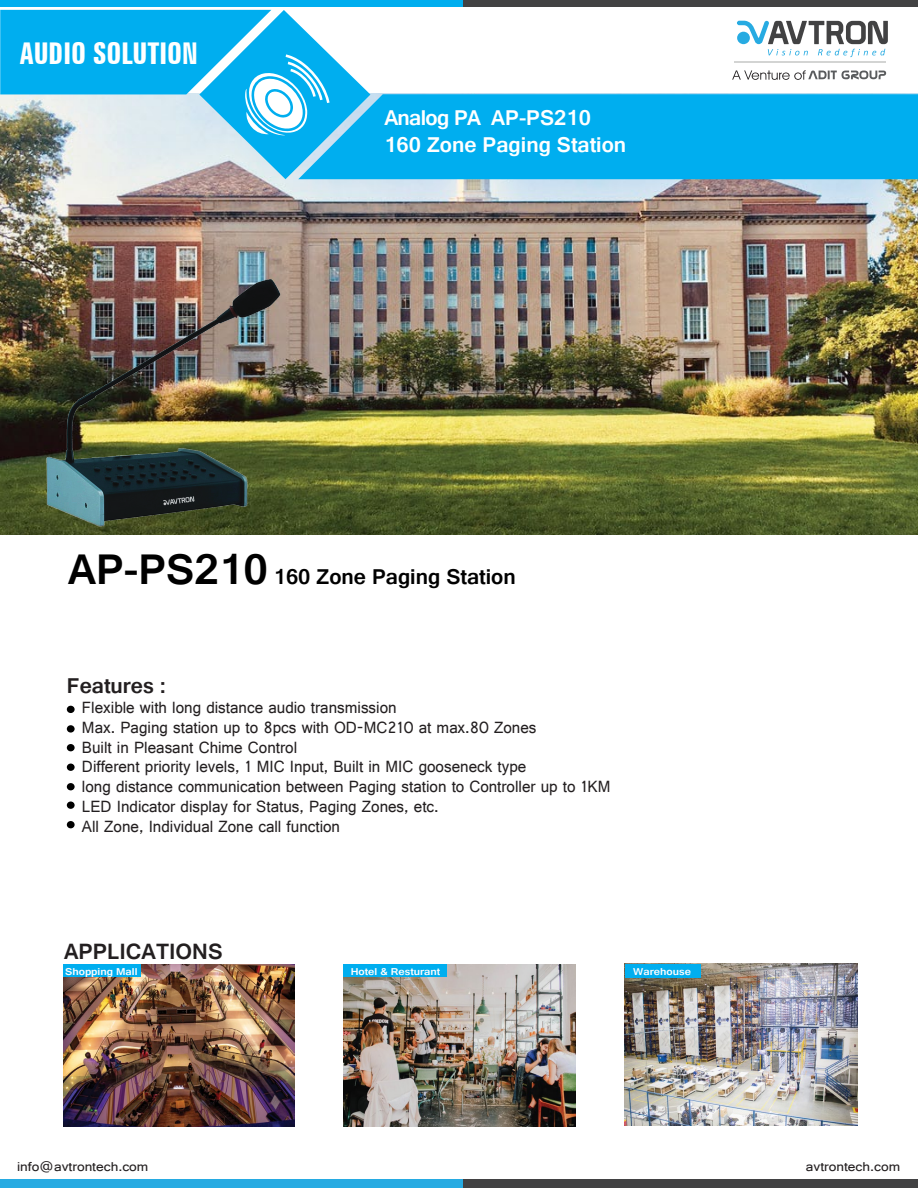
<style>
.page{position:relative;width:918px;height:1188px;background:#fff}
.page>*{position:absolute;margin:0;border:0;box-sizing:border-box;transform-origin:0 0}
.t1{font:700 extra-condensed 30px "Zurich BT";color:#fff}
.t2{font:700 23.25px "Gautami";color:#231f20}
.t3{font:700 22.5px/27px "Gautami";color:#fff}
.t4{font:700 22.5px "Gautami";color:#000}
.t5{font:700 22.5px "Gautami";color:#231f20}
.t6{font:17.1px/19.8px "Gautami";color:#231f20;scale:.96 1}
.t7{font:13.5px "Gautami";color:#231f20;scale:1.1 1}
.t8{font:700 10.5px "Gautami";color:#fdfdfe;scale:1.1 1}
.s1{font-size:45px}
</style>
<div class="page">
<img style="left:0;top:179px;width:917px;height:355px">
<div style="left:0;top:0;width:917px;height:6px;background:#00aeef"></div>
<div style="left:464px;top:0;width:454px;height:6px;background:#424243"></div>
<hr style="left:734px;top:62px;width:152px;height:1px;background:#d3d4d3">
<svg style="left:732px;top:70px;width:154px;height:10px"></svg>
<svg style="left:737px;top:21px;width:151px;height:36px"></svg>
<div style="left:0;top:1179px;width:918px;height:9px;background:#27abe2"></div>
<div style="left:463px;top:1179px;width:455px;height:9px;background:#424243"></div>
<div style="left:370px;top:94px;width:548px;height:85px;background:#00aeef"></div>
<svg style="left:0;top:10px;width:370px;height:169px;background:#63c3e6"></svg>
<div style="left:67px;top:706px;width:8px;height:7px;background:#010101;border-radius:50%"></div>
<div style="left:67px;top:725px;width:8px;height:8px;background:#010101;border-radius:50%"></div>
<div style="left:67px;top:744px;width:8px;height:7px;background:#010101;border-radius:50%"></div>
<div style="left:67px;top:764px;width:8px;height:7px;background:#010101;border-radius:50%"></div>
<div style="left:67px;top:783px;width:8px;height:7px;background:#010101;border-radius:50%"></div>
<div style="left:67px;top:802px;width:8px;height:7px;background:#010101;border-radius:50%"></div>
<div style="left:67px;top:821px;width:8px;height:7px;background:#010101;border-radius:50%"></div>
<img style="left:625px;top:964px;width:232px;height:162px">
<img style="left:63px;top:964px;width:232px;height:163px">
<div style="left:63px;top:964px;width:77px;height:13px;background:#00aeef"></div>
<div style="left:625px;top:964px;width:75px;height:13px;background:#00aeef"></div>
<img style="left:343px;top:964px;width:233px;height:162px">
<div style="left:343px;top:964px;width:104px;height:13px;background:#00aeef"></div>
<img style="left:27px;top:267px;width:289px;height:268px">
<h1 class="t1" style="left:20px;top:37px;width:179px">AUDIO SOLUTION</h1>
<h3 class="t3" style="left:384px;top:103px;width:243px">Analog PA AP-PS210<br>160 Zone Paging Station</h3>
<h3 class="t4" style="left:68px;top:563px;width:449px"><span class="s1">AP-PS210</span> 160 Zone Paging Station</h3>
<h3 class="t5" style="left:67px;top:672px;width:101px">Features :</h3>
<p class="t6" style="left:82px;top:697px;width:552px">Flexible with long distance audio transmission<br>Max. Paging station up to 8pcs with OD-MC210 at max.80 Zones<br>Built in Pleasant Chime Control<br>Different priority levels, 1 MIC Input, Built in MIC gooseneck type<br>long distance communication between Paging station to Controller up to 1KM LED Indicator display for Status, Paging Zones, etc.<br>All Zone, Individual Zone call function</p>
<h2 class="t2" style="left:64px;top:938px;width:160px">APPLICATIONS</h2>
<p class="t8" style="left:65px;top:965px;width:67px">Shopping Mall</p>
<p class="t8" style="left:351px;top:965px;width:83px">Hotel &amp; Resturant</p>
<p class="t8" style="left:633px;top:965px;width:54px">Warehouse</p>
<p class="t7" style="left:17px;top:1159px;width:121px">info@avtrontech.com</p>
<p class="t7" style="left:806px;top:1159px;width:87px">avtrontech.com</p>
</div>
